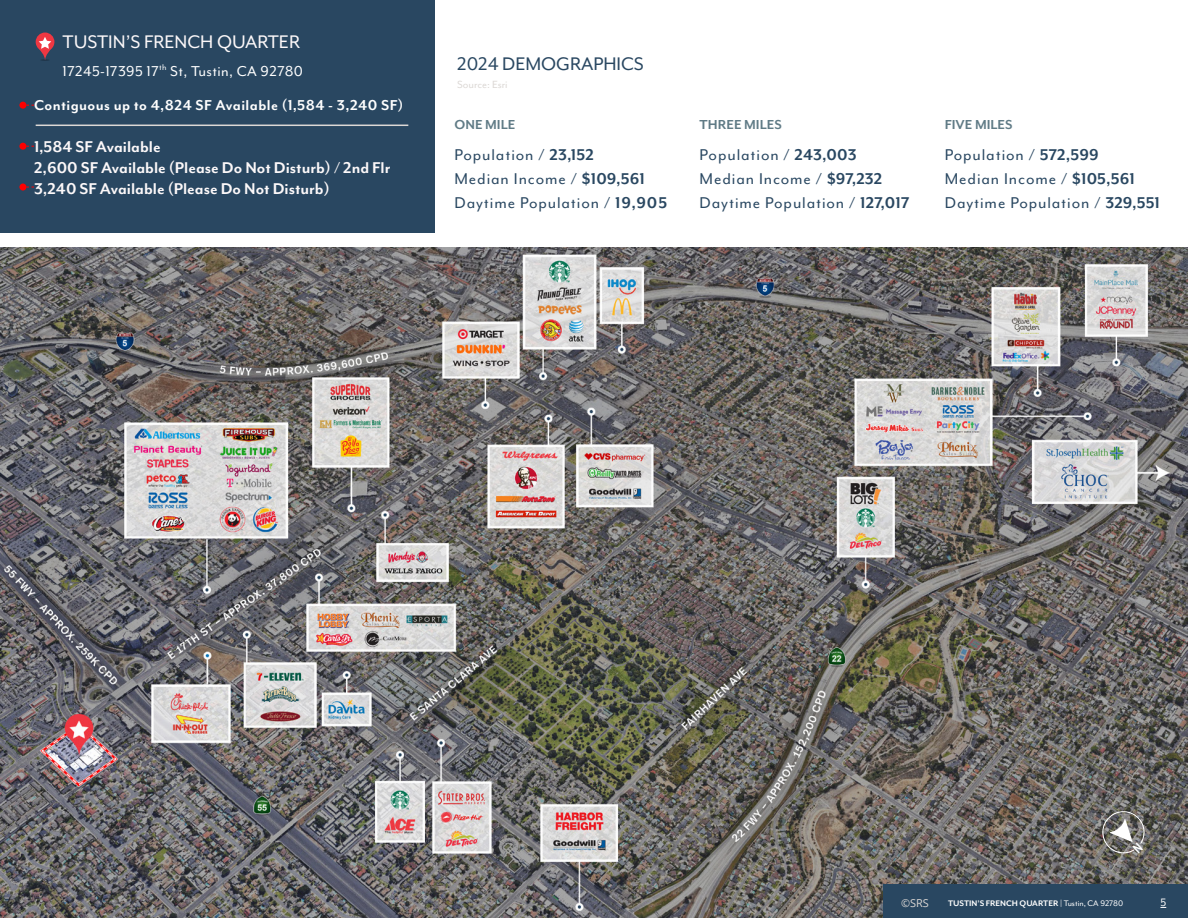
<style>
.page{position:relative;width:1188px;height:918px;background:#fff}
.page>*{position:absolute;margin:0;border:0;box-sizing:border-box;transform-origin:0 0}
.t1{font:21px "Mr Eaves Mod OT";color:#fcf8f9}
.t2{font:21px "Mr Eaves Mod OT";color:#294761}
.t3{font:18px "Mr Eaves Mod OT";letter-spacing:.05em;color:#294761}
.t4{font:700 18px "Mr Eaves Mod OT";color:#fcf8f9}
.t5{font:700 16.5px "Mr Eaves Mod OT";letter-spacing:.025em;color:#fff}
.t6{font:16.5px "Mr Eaves Mod OT";letter-spacing:.025em;color:#fff}
.t7{font:700 15px "Mr Eaves Mod OT";color:#607b86}
.t8{font:12.3px "Mr Eaves Mod OT";color:#fff}
.t9{font:12px "Mr Eaves Mod OT";color:#dcd8d5}
.Paragraph_Into{font:10.95px "Open Sans";color:#dcd8d5}
.t10{font:700 9.3px "Mr Eaves Mod OT";color:#fff}
.s1{font-weight:700}
.s2{font-weight:400}
</style>
<div class="page">
<img style="left:0;top:247px;width:1188px;height:671px">
<div style="left:0;top:0;width:434px;height:233px;background:#294761"></div>
<div style="left:883px;top:885px;width:305px;height:33px;background:#294761"></div>
<svg style="left:36px;top:33px;width:18px;height:28px"></svg>
<hr style="left:36px;top:125px;width:372px;height:1px;background:#dcd8d5">
<div style="left:19px;top:143px;width:7px;height:7px;background:#f00;border-radius:50%"></div>
<div style="left:19px;top:102px;width:7px;height:7px;background:#f00;border-radius:50%"></div>
<div style="left:19px;top:184px;width:7px;height:7px;background:#f00;border-radius:50%"></div>
<svg style="left:1099px;top:808px;width:48px;height:47px;background:#7e7d79"></svg>
<p class="t1" style="left:63px;top:30px;width:239px">TUSTIN’S FRENCH QUARTER</p>
<p class="t6" style="left:63px;top:62px;width:242px">17245-17395 17<sup>th</sup> St, Tustin, CA 92780</p>
<p class="t5" style="left:34px;top:95px;width:371px">Contiguous up to 4,824 SF Available (1,584 - 3,240 SF)</p>
<p class="t4" style="left:34px;top:136px;width:128px">1,584 SF Available</p>
<p class="t4" style="left:34px;top:157px;width:358px">2,600 SF Available (Please Do Not Disturb) / 2nd Flr</p>
<p class="t4" style="left:34px;top:178px;width:297px">3,240 SF Available (Please Do Not Disturb)</p>
<p class="t2" style="left:457px;top:52px;width:188px">2024 DEMOGRAPHICS</p>
<p class="t9" style="left:457px;top:78px;width:52px">Source: Esri</p>
<p class="t7" style="left:454px;top:116px;width:62px">ONE MILE</p>
<p class="t3" style="left:454px;top:145px;width:141px">Population <span class="s1">/ 23,152</span></p>
<p class="t3" style="left:454px;top:169px;width:192px">Median Income <span class="s1">/ $109,561</span></p>
<p class="t3" style="left:454px;top:193px;width:214px">Daytime Population <span class="s1">/ 19,905</span></p>
<p class="t7" style="left:700px;top:116px;width:84px">THREE MILES</p>
<p class="t3" style="left:700px;top:145px;width:159px">Population <span class="s1">/ 243,003</span></p>
<p class="t3" style="left:700px;top:169px;width:184px">Median Income <span class="s1">/ $97,232</span></p>
<p class="t3" style="left:700px;top:193px;width:211px">Daytime Population <span class="s1">/ 127,017</span></p>
<p class="t7" style="left:945px;top:116px;width:69px">FIVE MILES</p>
<p class="t3" style="left:945px;top:145px;width:155px">Population <span class="s1">/ 572,599</span></p>
<p class="t3" style="left:945px;top:169px;width:192px">Median Income <span class="s1">/ $105,561</span></p>
<p class="t3" style="left:945px;top:193px;width:217px">Daytime Population <span class="s1">/ 329,551</span></p>
<p class="Paragraph_Into" style="left:901px;top:896px;width:29px">©SRS</p>
<p class="t10" style="left:948px;top:898px;width:177px">TUSTIN’S FRENCH QUARTER <span class="s2">| Tustin, CA 92780</span></p>
<p class="t8" style="left:1160px;top:896px;width:7px">5</p>
</div>
